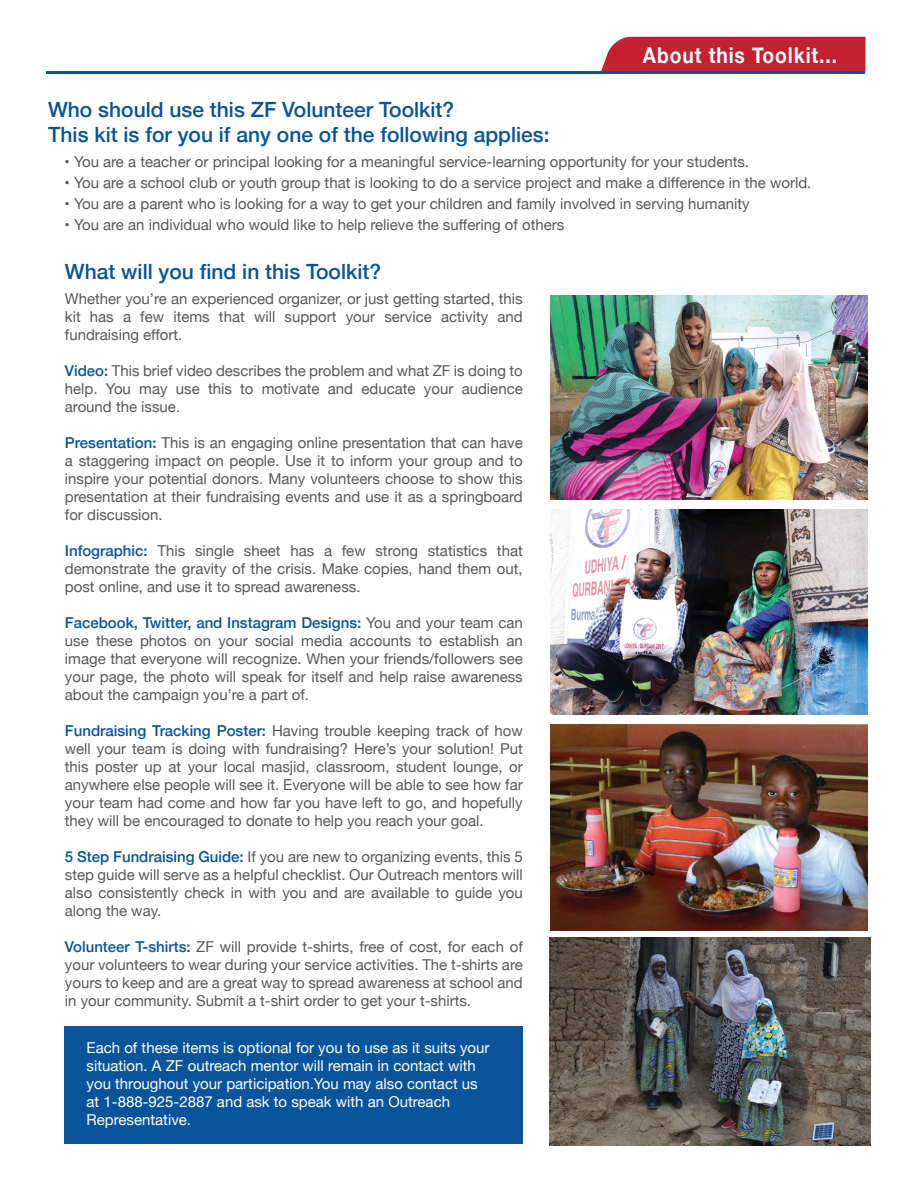
<style>
.page{position:relative;width:918px;height:1188px;background:#fff}
.page>*{position:absolute;margin:0;border:0;box-sizing:border-box;transform-origin:0 0}
.t1{font:700 21.9px "Helvetica Neue";letter-spacing:.045em;color:#fff;scale:.88 1}
.t2{font:500 21px/25.2px "Helvetica Neue";color:#09549a}
.t3{font:15px/18px "Helvetica Neue";color:#57585a}
.t4{font:15px/18px "Helvetica Neue";color:#fff}
.t5{font:500 15px/18px "Helvetica Neue";color:#09549a;text-align:right}
.s1{font-weight:500;color:#09549a}
.s2{font-weight:400;color:#57585a}
</style>
<div class="page">
<div style="left:601px;top:37px;width:265px;height:35px;background:#c42032"></div>
<hr style="left:46px;top:72px;width:820px;height:2px;background:#09549a">
<div style="left:65px;top:1026px;width:458px;height:118px;background:#09549a"></div>
<img style="left:550px;top:296px;width:318px;height:203px">
<img style="left:550px;top:509px;width:318px;height:206px">
<img style="left:550px;top:725px;width:318px;height:205px">
<img style="left:550px;top:937px;width:321px;height:209px">
<h1 class="t1" style="left:643px;top:38px;width:222px">About this Toolkit...</h1>
<h2 class="t2" style="left:48px;top:96px;width:503px">Who should use this ZF Volunteer Toolkit?<br>This kit is for you if any one of the following applies:</h2>
<p class="t3" style="left:65px;top:154px;width:686px">• You are a teacher or principal looking for a meaningful service-learning opportunity for your students.</p>
<p class="t3" style="left:65px;top:175px;width:748px">• You are a school club or youth group that is looking to do a service project and make a difference in the world.</p>
<p class="t3" style="left:65px;top:196px;width:687px">• You are a parent who is looking for a way to get your children and family involved in serving humanity</p>
<p class="t3" style="left:65px;top:217px;width:501px">• You are an individual who would like to help relieve the suffering of others</p>
<h2 class="t2" style="left:65px;top:258px;width:318px">What will you find in this Toolkit?</h2>
<p class="t3" style="left:65px;top:291px;width:459px;text-align:right">Whether you r e’ an experienced organizer, or just getting started, this and</p>
<p class="t3" style="left:140px;top:309px;width:25px">few</p>
<p class="t3" style="left:65px;top:309px;width:119px">kit<br>fundraising effort.</p>
<p class="t3" style="left:65px;top:363px;width:459px;text-align:right"><span class="s1">Video:</span> This brief video describes the problem and what ZF is doing to audience</p>
<p class="t3" style="left:90px;top:309px;width:25px">has</p>
<p class="t3" style="left:173px;top:309px;width:38px">items</p>
<p class="t3" style="left:219px;top:309px;width:27px">that</p>
<p class="t3" style="left:254px;top:309px;width:23px">will</p>
<p class="t3" style="left:384px;top:309px;width:49px">service</p>
<p class="t3" style="left:441px;top:309px;width:49px">activity</p>
<p class="t3" style="left:285px;top:309px;width:53px">support</p>
<p class="t3" style="left:346px;top:309px;width:31px">your</p>
<p class="t3" style="left:123px;top:309px;width:10px">a</p>
<p class="t3" style="left:65px;top:381px;width:117px">help.<br>around the issue.</p>
<p class="t3" style="left:65px;top:435px;width:459px;text-align:justify"><span class="s1">Presentation:</span> This is an engaging online presentation that can have a staggering impact on people. Use it to inform your group and to inspire your potential donors. Many volunteers choose to show this presentation at their fundraising events and use it as a springboard for discussion.</p>
<p class="t3" style="left:497px;top:543px;width:27px">that</p>
<p class="t3" style="left:106px;top:381px;width:27px">You</p>
<p class="t3" style="left:208px;top:381px;width:25px">this</p>
<p class="t3" style="left:262px;top:381px;width:59px">motivate</p>
<p class="t3" style="left:328px;top:381px;width:27px">and</p>
<p class="t3" style="left:361px;top:381px;width:56px">educate</p>
<p class="t3" style="left:240px;top:381px;width:15px">to</p>
<p class="t3" style="left:424px;top:381px;width:31px">your</p>
<p class="t3" style="left:139px;top:381px;width:30px">may</p>
<p class="t3" style="left:176px;top:381px;width:25px">use</p>
<p class="t3" style="left:342px;top:543px;width:25px">few</p>
<p class="t3" style="left:157px;top:543px;width:29px">This</p>
<p class="t3" style="left:195px;top:543px;width:41px">single</p>
<p class="t3" style="left:244px;top:543px;width:38px">sheet</p>
<p class="t3" style="left:290px;top:543px;width:25px">has</p>
<p class="t3" style="left:428px;top:543px;width:61px">statistics</p>
<p class="t5" style="left:65px;top:541px;width:84px">Infographic:</p>
<p class="t3" style="left:65px;top:561px;width:459px">demonstrate the gravity of the crisis. Make copies, hand them out, post online, and use toit spread awareness.</p>
<p class="t5" style="left:65px;top:613px;width:459px">Facebook, Twitter, and Instagram Designs: <span class="s2">You and your team can an</span></p>
<p class="t3" style="left:375px;top:543px;width:44px">strong</p>
<p class="t3" style="left:324px;top:543px;width:10px">a</p>
<p class="t3" style="left:96px;top:633px;width:38px">these</p>
<p class="t3" style="left:140px;top:633px;width:48px">photos</p>
<p class="t3" style="left:255px;top:633px;width:40px">social</p>
<p class="t3" style="left:301px;top:633px;width:43px">media</p>
<p class="t3" style="left:439px;top:633px;width:61px">establish</p>
<p class="t3" style="left:350px;top:633px;width:63px">accounts</p>
<p class="t3" style="left:419px;top:633px;width:15px">to</p>
<p class="t3" style="left:218px;top:633px;width:31px">your</p>
<p class="t3" style="left:65px;top:633px;width:459px">use<br>image that everyone will recognize. When your friends/followers see your page, the photo will speak for itself and help raise awareness about the campaign you r e’ a part of.</p>
<p class="t3" style="left:65px;top:723px;width:459px;text-align:justify"><span class="s1">Fundraising Tracking Poster:</span> Having trouble keeping track of how well your team is doing with fundraising? Here s’ your solution! Put this poster up at your local masjid, classroom, student lounge, or anywhere else people will see .i t Everyone will be able to see how far your team had come and how far you have left to go, and hopefully they will be encouraged to donate to help you reach your goal.</p>
<p class="t3" style="left:65px;top:849px;width:459px;text-align:justify"><span class="s1">5 Step Fundraising Guide</span> If<span class="s1">:</span> you are new to organizing events, this 5 step guide will serve as a helpful checklist. Our Outreach mentors will also consistently check in with you and are available to guide you along the way.</p>
<p class="t3" style="left:65px;top:939px;width:459px;text-align:justify"><span class="s1">Volunteer -T shirts:</span> ZF will provide -t shirts, free of cost, for each of your volunteers to wear during your service activities. The -t shirts are yours to keep and are a great way to spread awareness at school and in your community. Submit -ta shirt order to get your -t shirts.</p>
<p class="t4" style="left:87px;top:1039px;width:404px">Each of these items is optional for you to use as it suits your situation A. ZF outreach mentor will remain in contact with you throughout your participation.You may also contact us at 1-888-925-2887 and ask to speak with an Outreach Representative.</p>
<p class="t3" style="left:194px;top:633px;width:18px">on</p>
</div>
